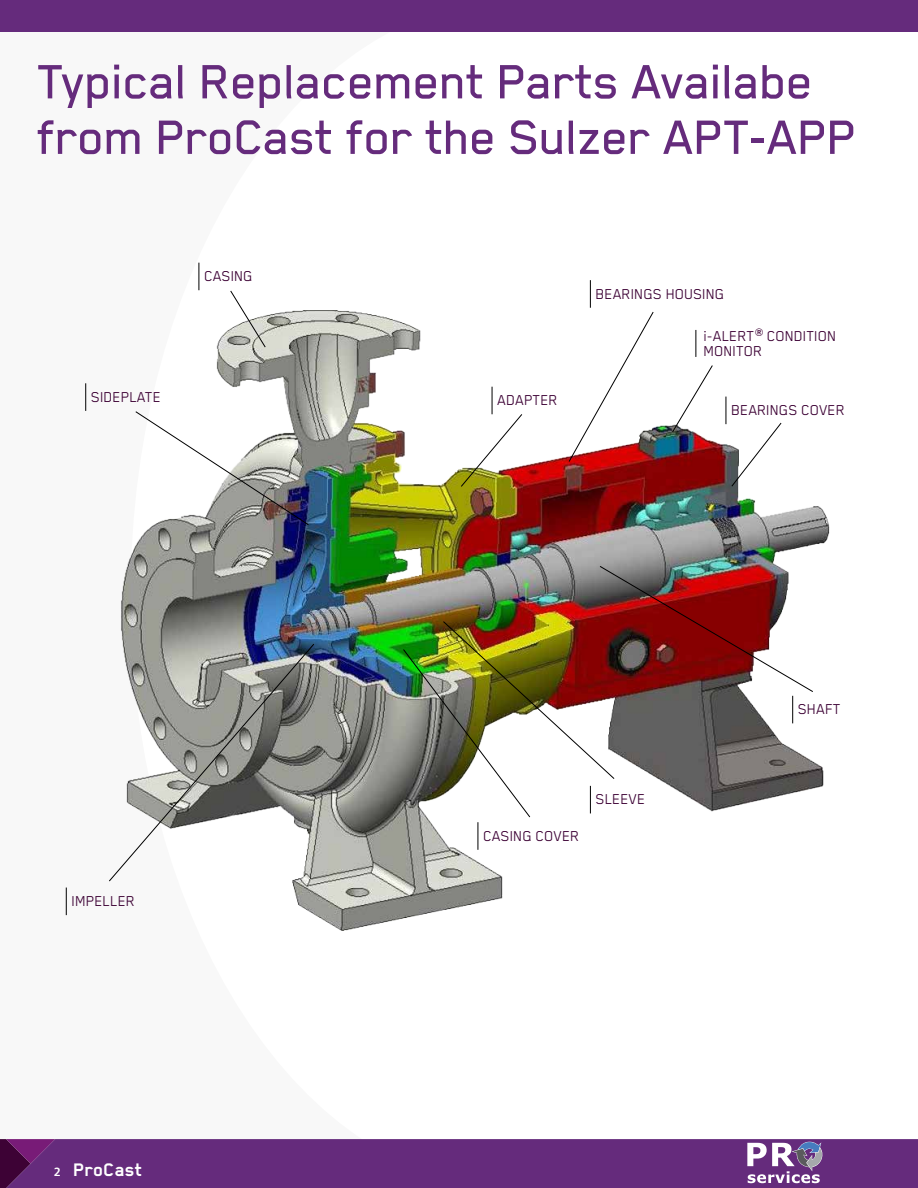
<style>
.page{position:relative;width:918px;height:1188px;background:#fff}
.page>*{position:absolute;margin:0;border:0;box-sizing:border-box;transform-origin:0 0}
.t1{font:500 55.5px/55.5px "Blender Pro";letter-spacing:-.01em;color:#652b7c}
.t2{font:700 21px "Blender Pro";color:#fff}
.t3{font:16.5px/15px "Blender Pro";color:#3d0235}
.s1{font-family:"Humanist 777 BT Bold B";font-weight:400;font-size:12px}
</style>
<div class="page">
<div style="left:0;top:1139px;width:918px;height:49px;background:#652b7c"></div>
<div style="left:0;top:0;width:918px;height:32px;background:#652b7c"></div>
<img style="left:120px;top:311px;width:709px;height:620px">
<svg style="left:85px;top:383px;width:1px;height:28px"></svg>
<svg style="left:135px;top:411px;width:174px;height:115px"></svg>
<svg style="left:199px;top:263px;width:1px;height:27px"></svg>
<svg style="left:230px;top:290px;width:36px;height:58px"></svg>
<svg style="left:460px;top:387px;width:63px;height:100px"></svg>
<svg style="left:568px;top:280px;width:86px;height:183px"></svg>
<svg style="left:66px;top:888px;width:1px;height:27px"></svg>
<svg style="left:109px;top:643px;width:206px;height:239px"></svg>
<img style="left:402px;top:565px;width:412px;height:285px">
<svg style="left:726px;top:397px;width:56px;height:90px"></svg>
<svg style="left:696px;top:330px;width:1px;height:27px"></svg>
<svg style="left:672px;top:365px;width:41px;height:68px"></svg>
<svg style="left:747px;top:1142px;width:75px;height:41px"></svg>
<h1 class="t1" style="left:38px;top:52px;width:821px">Typical Replacement Parts Availabe from ProCast for the Sulzer APT-APP</h1>
<p class="t3" style="left:91px;top:389px;width:71px">SIDEPLATE</p>
<p class="t3" style="left:204px;top:268px;width:50px">CASING</p>
<p class="t3" style="left:72px;top:893px;width:65px">IMPELLER</p>
<p class="t2" style="left:54px;top:1158px;width:90px"><span class="s1">2</span> ProCast</p>
<p class="t3" style="left:498px;top:392px;width:62px">ADAPTER</p>
<p class="t3" style="left:596px;top:286px;width:130px">BEARINGS HOUSING</p>
<p class="t3" style="left:704px;top:328px;width:134px">i-ALERT<sup>®</sup> CONDITION<br>MONITOR</p>
<p class="t3" style="left:732px;top:402px;width:115px">BEARINGS COVER</p>
<p class="t3" style="left:484px;top:828px;width:98px">CASING COVER</p>
<p class="t3" style="left:596px;top:791px;width:51px">SLEEVE</p>
<p class="t3" style="left:798px;top:701px;width:44px">SHAFT</p>
</div>
